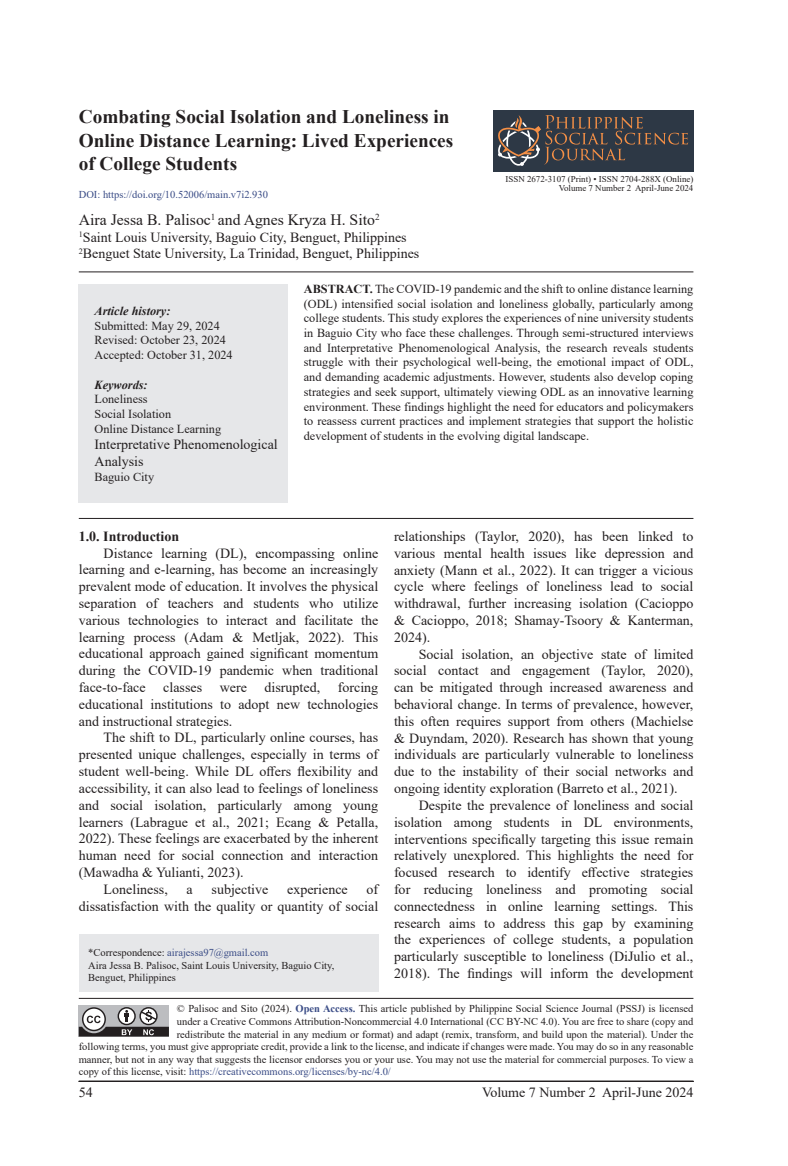
<style>
.page{position:relative;width:788px;height:1166px;background:#fff}
.page>*{position:absolute;margin:0;border:0;box-sizing:border-box;transform-origin:0 0}
.t1{font:700 19.25px/23.1px "Times New Roman";color:#231f20}
.t2{font:15.75px "Times New Roman";color:#231f20}
.t3{font:14px/16.8px "Times New Roman";color:#231f20;text-align:justify}
.t4{font:700 14px "Times New Roman";color:#231f20}
.t5{font:12.25px/14.7px "Times New Roman";color:#231f20}
.t6{font:italic 700 12.25px "Times New Roman";color:#231f20}
.t7{font:10.5px/12.6px "Times New Roman";color:#231f20}
.t8{font:10.5px "Times New Roman";color:#3a4c86}
.t9{font:8.92px "Times New Roman";color:#231f20}
.s1{font-weight:700}
.s2{color:#3a4c86}
.s3{font-weight:700;color:#3a4c86}
.s4{color:#231f20}
</style>
<div class="page">
<div style="left:79px;top:934px;width:299px;height:57px;background:#e6e7e9"></div>
<hr style="left:79px;top:271px;width:614px;height:1px;background:#231f20">
<hr style="left:79px;top:518px;width:614px;height:1px;background:#231f20">
<div style="left:79px;top:284px;width:209px;height:219px;background:#e6e7e9"></div>
<hr style="left:79px;top:1081px;width:614px;height:1px;background:#231f20">
<div style="left:79px;top:1005px;width:90px;height:31px;background:#bcbdc0"></div>
<div style="left:82px;top:1007px;width:24px;height:24px;border:1px solid #231f20;border-radius:50%"></div>
<svg style="left:118px;top:1007px;width:17px;height:17px"></svg>
<div style="left:118px;top:1007px;width:18px;height:18px;border:1px solid #231f20;border-radius:50%"></div>
<svg style="left:140px;top:1007px;width:17px;height:17px"></svg>
<div style="left:139px;top:1007px;width:19px;height:18px;border:1px solid #231f20;border-radius:50%"></div>
<svg style="left:79px;top:1010px;width:90px;height:26px"></svg>
<hr style="left:79px;top:998px;width:614px;height:1px;background:#231f20">
<div style="left:493px;top:110px;width:200px;height:62px;background:#2d3845"></div>
<svg style="left:498px;top:115px;width:190px;height:51px"></svg>
<h1 class="t1" style="left:79px;top:105px;width:376px">Combating Social Isolation and Loneliness in<br>Online Distance Learning: Lived Experiences of College Students</h1>
<p class="t2" style="left:79px;top:208px;width:302px">Aira Jessa B. Palisoc<sup>1</sup> and Agnes Kryza H. Sito<sup>2</sup></p>
<p class="t3" style="left:79px;top:228px;width:342px"><sup>1</sup>Saint Louis University, Baguio City, Benguet, Philippines<br><sup>2</sup>Benguet State University, La Trinidad, Benguet, Philippines</p>
<p class="t8" style="left:79px;top:187px;width:191px">DOI: https://doi.org/10.52006/main.v7i2.930</p>
<p class="t9" style="left:505px;top:172px;width:189px">ISSN 2672-3107 (Print) • ISSN 2704-288X (Online)</p>
<p class="t9" style="left:558px;top:182px;width:136px">Volume 7 Number 2 April-June 2024</p>
<p class="t6" style="left:94px;top:302px;width:77px">Article history:</p>
<p class="t5" style="left:94px;top:318px;width:140px">Submitted: May 29, 2024<br>Revised: October 23, 2024<br>Accepted: October 31, 2024</p>
<p class="t6" style="left:94px;top:376px;width:55px">Keywords:</p>
<p class="t5" style="left:94px;top:391px;width:128px">Loneliness<br>Social Isolation<br>Online Distance Learning</p>
<p class="t3" style="left:94px;top:436px;width:185px">Interpretative Phenomenological<br>Analysis</p>
<p class="t5" style="left:94px;top:469px;width:61px">Baguio City</p>
<p class="t5" style="left:304px;top:281px;width:391px;text-align:justify"><span class="s1">ABSTRACT.</span> The COVID-19 pandemic and the shift to online distance learning (ODL) intensified social isolation and loneliness globally, particularly among college students. This study explores the experiences of nine university students in Baguio City who face these challenges. Through semi-structured interviews and Interpretative Phenomenological Analysis, the research reveals students struggle with their psychological well-being, the emotional impact of ODL, and demanding academic adjustments. However, students also develop coping strategies and seek support, ultimately viewing ODL as an innovative learning environment. These findings highlight the need for educators and policymakers to reassess current practices and implement strategies that support the holistic development of students in the evolving digital landscape.</p>
<p class="t4" style="left:79px;top:526px;width:102px">1.0. Introduction</p>
<p class="t3" style="left:79px;top:544px;width:301px;text-indent:25px">Distance learning (DL), encompassing online learning and e-learning, has become an increasingly prevalent mode of education. It involves the physical separation of teachers and students who utilize various technologies to interact and facilitate the learning process (Adam &amp; Metljak, 2022). This educational approach gained significant momentum during the COVID-19 pandemic when traditional face-to-face</p>
<p class="t3" style="left:79px;top:678px;width:301px;text-indent:259px">forcing educational institutions to adopt new technologies and instructional strategies.</p>
<p class="t3" style="left:104px;top:729px;width:276px">The shift to DL, particularly online courses, has</p>
<p class="t3" style="left:79px;top:745px;width:301px">presented unique challenges, especially in terms of</p>
<p class="t3" style="left:79px;top:762px;width:301px">student well-being. While DL offers flexibility and</p>
<p class="t3" style="left:79px;top:779px;width:301px">accessibility, it can also lead to feelings of loneliness</p>
<p class="t3" style="left:79px;top:796px;width:301px">and social isolation, particularly among young</p>
<p class="t3" style="left:79px;top:813px;width:301px">learners (Labrague et al., 2021; Ecang &amp; Petalla,</p>
<p class="t3" style="left:79px;top:829px;width:301px">2022). These feelings are exacerbated by the inherent</p>
<p class="t3" style="left:79px;top:846px;width:301px">human need for social connection and interaction</p>
<p class="t3" style="left:79px;top:863px;width:166px">(Mawadha &amp; Yulianti, 2023).</p>
<p class="t3" style="left:104px;top:880px;width:66px">Loneliness,</p>
<p class="t3" style="left:187px;top:880px;width:8px">a</p>
<p class="t3" style="left:211px;top:880px;width:58px">subjective</p>
<p class="t3" style="left:287px;top:880px;width:62px">experience</p>
<p class="t3" style="left:163px;top:678px;width:40px">classes</p>
<p class="t3" style="left:220px;top:678px;width:29px">were</p>
<p class="t3" style="left:264px;top:678px;width:57px">disrupted,</p>
<p class="t3" style="left:79px;top:880px;width:301px;text-align:right">of<br>dissatisfaction with the quality or quantity of social</p>
<p class="t7" style="left:88px;top:945px;width:247px">*Correspondence: <span class="s2">airajessa97@gmail.com<br></span>Aira Jessa B. Palisoc, Saint Louis University, Baguio City,<br>Benguet, Philippines</p>
<p class="t3" style="left:394px;top:527px;width:301px">relationships (Taylor, 2020), has been linked to various mental health issues like depression and anxiety (Mann et al., 2022). It can trigger a vicious cycle where feelings of loneliness lead to social withdrawal, further increasing isolation (Cacioppo &amp; Cacioppo, 2018; Shamay-Tsoory &amp; Kanterman, 2024).</p>
<p class="t3" style="left:394px;top:645px;width:301px;text-indent:25px">Social isolation, an objective state of limited social contact and engagement (Taylor, 2020), can be mitigated through increased awareness and behavioral change. In terms of prevalence, however, this often requires support from others (Machielse &amp; Duyndam, 2020). Research has shown that young individuals are particularly vulnerable to loneliness due to the instability of their social networks and ongoing identity exploration (Barreto et al., 2021).</p>
<p class="t3" style="left:394px;top:796px;width:301px;text-indent:25px">Despite the prevalence of loneliness and social isolation among students in DL environments, interventions specifically targeting this issue remain relatively unexplored. This highlights the need for focused research to identify effective strategies for reducing loneliness and promoting social connectedness in online learning settings. This research aims to address this gap by examining the experiences of college students, a population particularly susceptible to loneliness (DiJulio et al., 2018). The findings will inform the development</p>
<p class="t7" style="left:177px;top:1002px;width:518px">© Palisoc and Sito (2024). <span class="s3">Open Access.</span> This article published by Philippine Social Science Journal (PSSJ) is licensed</p>
<p class="t7" style="left:177px;top:1014px;width:518px">under a Creative Commons Attribution-Noncommercial 4.0 International (CC BY-NC 4.0). You are free to share (copy and</p>
<p class="t7" style="left:177px;top:1027px;width:518px">redistribute the material in any medium or format) and adapt (remix, transform, and build upon the material). Under the</p>
<p class="t7" style="left:79px;top:1040px;width:616px">following terms, you must give appropriate credit, provide a link to the license, and indicate if changes were made. You may do so in any reasonable</p>
<p class="t7" style="left:79px;top:1052px;width:616px">manner, but not in any way that suggests the licensor endorses you or your use. You may not use the material for commercial purposes. To view a</p>
<p class="t8" style="left:79px;top:1064px;width:313px"><span class="s4">copy of this license, visit:</span> https://creativecommons.org/licenses/by-nc/4.0/</p>
<p class="t3" style="left:79px;top:1083px;width:15px">54</p>
<p class="t3" style="left:482px;top:1083px;width:213px">Volume 7 Number 2 April-June 2024</p>
</div>
